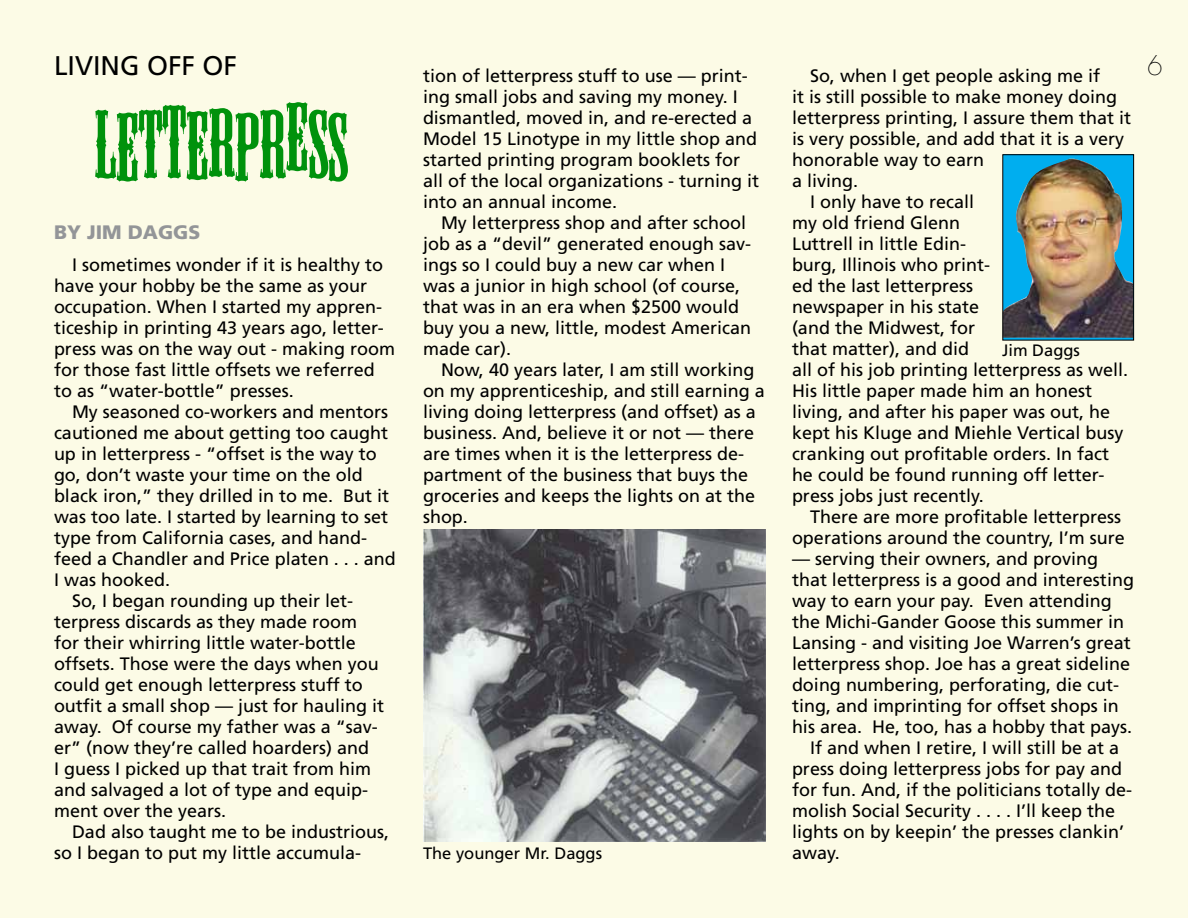
<style>
.page{position:relative;width:1188px;height:918px;background:#fcfbe6}
.page>*{position:absolute;margin:0;border:0;box-sizing:border-box;transform-origin:0 0}
.t1{font:90px "Mesquite Std";color:#00920c}
.t2{font:27px "Frutiger";color:#000}
.t3{font:200 27px "Avant Garde";color:#000}
.t4{font:900 19.5px "Frutiger";color:#939598}
.t5{font:18px/21px "Frutiger";color:#000}
.t6{font:16.5px "Frutiger";color:#000}
.s1{font-size:96.3px}
</style>
<div class="page">
<img style="left:423px;top:529px;width:342px;height:312px">
<img style="left:1004px;top:159px;width:128px;height:179px">
<div style="left:1002px;top:154px;width:132px;height:186px;border:1px solid #000"></div>
<h2 class="t2" style="left:54px;top:50px;width:185px">LIVING OFF OF</h2>
<h1 class="t1" style="left:94px;top:96px;width:255px">LET<span class="s1">T</span>ERPRESS</h1>
<p class="t4" style="left:54px;top:220px;width:148px">BY JIM DAGGS</p>
<p class="t5" style="left:54px;top:254px;width:343px;text-indent:18px">I sometimes wonder if it is healthy to have your hobby be the same as your occupation. When I started my appren&shy;ticeship in printing 43 years ago, letter&shy;press was on the way out - making room for those fast little offsets we referred to as “water-bottle” presses.</p>
<p class="t5" style="left:72px;top:401px;width:318px">My seasoned co-workers and mentors</p>
<p class="t5" style="left:54px;top:422px;width:336px">cautioned me about getting too caught</p>
<p class="t5" style="left:54px;top:443px;width:324px">up in letterpress - “offset is the way to</p>
<p class="t5" style="left:54px;top:464px;width:310px">go, don’t waste your time on the old</p>
<p class="t5" style="left:54px;top:485px;width:337px">black iron,” they drilled in to me. But it</p>
<p class="t5" style="left:54px;top:506px;width:336px">was too late. I started by learning to set</p>
<p class="t5" style="left:54px;top:527px;width:315px">type from California cases, and hand-</p>
<p class="t5" style="left:54px;top:548px;width:343px">feed a Chandler and Price platen . . . and</p>
<p class="t5" style="left:54px;top:569px;width:118px">I was hooked.</p>
<p class="t5" style="left:72px;top:590px;width:283px">So, I began rounding up their let-</p>
<p class="t5" style="left:54px;top:611px;width:305px">terpress discards as they made room</p>
<p class="t5" style="left:54px;top:632px;width:303px">for their whirring little water-bottle</p>
<p class="t5" style="left:54px;top:653px;width:326px">offsets. Those were the days when you</p>
<p class="t5" style="left:54px;top:674px;width:310px">could get enough letterpress stuff to</p>
<p class="t5" style="left:54px;top:695px;width:332px">outfit a small shop — just for hauling it</p>
<p class="t5" style="left:54px;top:716px;width:325px">away. Of course my father was a “sav-</p>
<p class="t5" style="left:54px;top:737px;width:317px">er” (now they’re called hoarders) and</p>
<p class="t5" style="left:54px;top:758px;width:319px">I guess I picked up that trait from him</p>
<p class="t5" style="left:54px;top:779px;width:316px">and salvaged a lot of type and equip-</p>
<p class="t5" style="left:54px;top:800px;width:174px">ment over the years.</p>
<p class="t5" style="left:72px;top:821px;width:319px">Dad also taught me to be industrious,</p>
<p class="t5" style="left:54px;top:842px;width:309px">so I began to put my little accumula-</p>
<p class="t5" style="left:423px;top:65px;width:338px">tion of letterpress stuff to use — print&shy;ing small jobs and saving my money. I dismantled, moved in, and re-erected a Model 15 Linotype in my little shop and started printing program booklets for all of the local organizations - turning it into an annual income.</p>
<p class="t5" style="left:423px;top:212px;width:330px;text-indent:18px">My letterpress shop and after school job as a “devil” generated enough sav&shy;ings so I could buy a new car when I was a junior in high school (of course, that was in an era when $2500 would buy you a new, little, modest American made car).</p>
<p class="t5" style="left:423px;top:359px;width:343px;text-indent:18px">Now, 40 years later, I am still working on my apprenticeship, and still earning a living doing letterpress (and offset) as a business. And, believe it or not — there are times when it is the letterpress de&shy;partment of the business that buys the groceries and keeps the lights on at the shop.</p>
<p class="t6" style="left:423px;top:843px;width:181px">The younger Mr. Daggs</p>
<p class="t5" style="left:810px;top:65px;width:292px">So, when I get people asking me if</p>
<p class="t5" style="left:792px;top:86px;width:327px">it is still possible to make money doing</p>
<p class="t5" style="left:792px;top:107px;width:341px">letterpress printing, I assure them that it</p>
<p class="t5" style="left:792px;top:128px;width:334px">is very possible, and add that it is a very</p>
<p class="t5" style="left:792px;top:149px;width:194px">honorable way to earn</p>
<p class="t5" style="left:792px;top:170px;width:68px">a living.</p>
<p class="t5" style="left:810px;top:191px;width:166px">I only have to recall</p>
<p class="t5" style="left:792px;top:212px;width:170px">my old friend Glenn</p>
<p class="t5" style="left:792px;top:233px;width:176px">Luttrell in little Edin-</p>
<p class="t5" style="left:792px;top:254px;width:200px">burg, Illinois who print-</p>
<p class="t5" style="left:792px;top:275px;width:183px">ed the last letterpress</p>
<p class="t5" style="left:792px;top:296px;width:189px">newspaper in his state</p>
<p class="t5" style="left:792px;top:317px;width:185px">(and the Midwest, for</p>
<p class="t5" style="left:792px;top:338px;width:179px">that matter), and did</p>
<p class="t5" style="left:792px;top:359px;width:338px">all of his job printing letterpress as well.</p>
<p class="t5" style="left:792px;top:380px;width:302px">His little paper made him an honest</p>
<p class="t5" style="left:792px;top:401px;width:320px">living, and after his paper was out, he</p>
<p class="t5" style="left:792px;top:422px;width:333px">kept his Kluge and Miehle Vertical busy</p>
<p class="t5" style="left:792px;top:443px;width:319px">cranking out profitable orders. In fact</p>
<p class="t5" style="left:792px;top:464px;width:314px">he could be found running off letter-</p>
<p class="t5" style="left:792px;top:485px;width:193px">press jobs just recently.</p>
<p class="t5" style="left:810px;top:506px;width:313px">There are more profitable letterpress</p>
<p class="t5" style="left:792px;top:527px;width:334px">operations around the country, I’m sure</p>
<p class="t5" style="left:792px;top:548px;width:308px">— serving their owners, and proving</p>
<p class="t5" style="left:792px;top:569px;width:343px">that letterpress is a good and interesting</p>
<p class="t5" style="left:792px;top:590px;width:321px">way to earn your pay. Even attending</p>
<p class="t5" style="left:792px;top:611px;width:334px">the Michi-Gander Goose this summer in</p>
<p class="t5" style="left:792px;top:632px;width:340px">Lansing - and visiting Joe Warren’s great</p>
<p class="t5" style="left:792px;top:653px;width:340px">letterpress shop. Joe has a great sideline</p>
<p class="t5" style="left:792px;top:674px;width:329px">doing numbering, perforating, die cut-</p>
<p class="t5" style="left:792px;top:695px;width:328px">ting, and imprinting for offset shops in</p>
<p class="t5" style="left:792px;top:716px;width:342px">his area. He, too, has a hobby that pays.</p>
<p class="t5" style="left:810px;top:737px;width:311px">If and when I retire, I will still be at a</p>
<p class="t5" style="left:792px;top:758px;width:332px">press doing letterpress jobs for pay and</p>
<p class="t5" style="left:792px;top:779px;width:342px">for fun. And, if the politicians totally de-</p>
<p class="t5" style="left:792px;top:800px;width:325px">molish Social Security . . . . I’ll keep the</p>
<p class="t5" style="left:792px;top:821px;width:334px">lights on by keepin’ the presses clankin’</p>
<p class="t5" style="left:792px;top:842px;width:49px">away.</p>
<p class="t6" style="left:1002px;top:341px;width:79px">Jim Daggs</p>
<h2 class="t3" style="left:1148px;top:49px;width:16px">6</h2>
</div>
